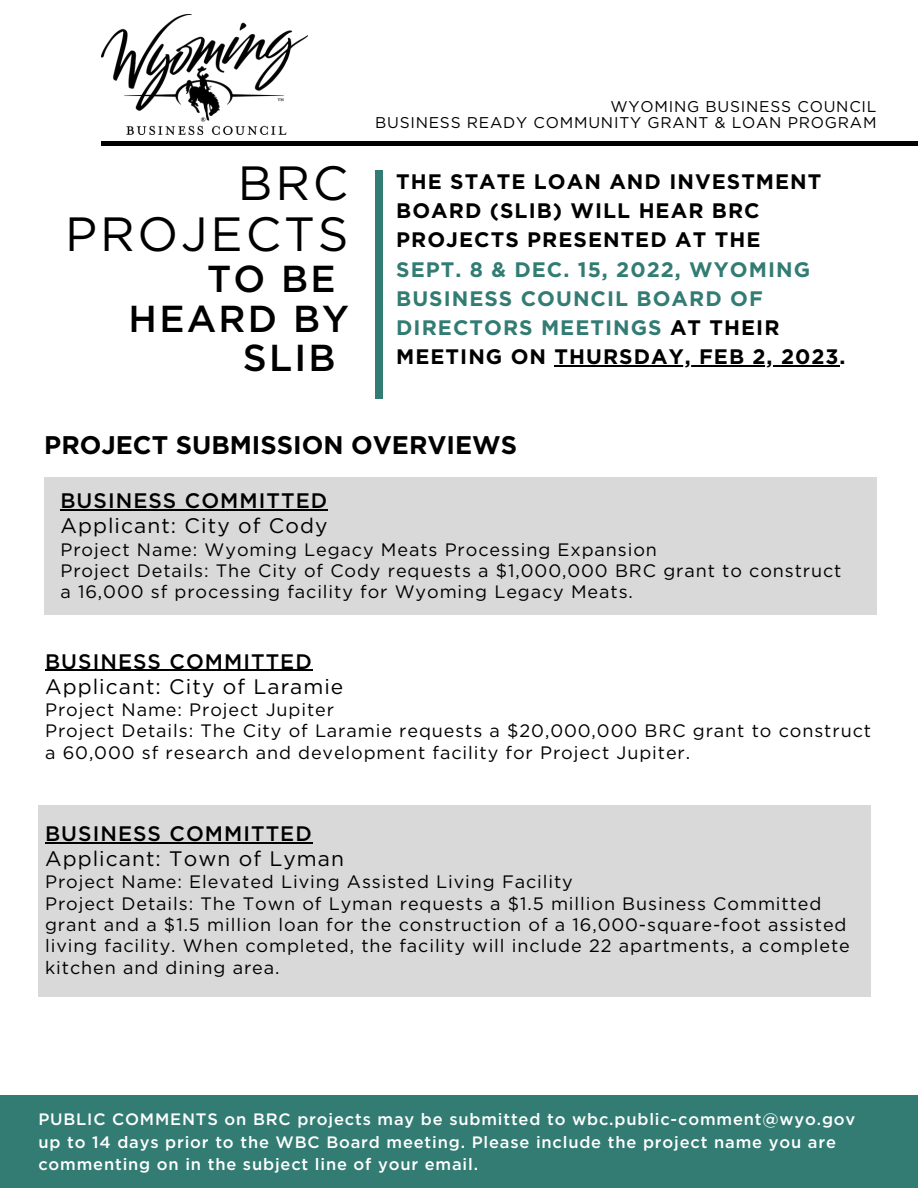
<style>
.page{position:relative;width:918px;height:1188px;background:#fff}
.page>*{position:absolute;margin:0;border:0;box-sizing:border-box;transform-origin:0 0}
.t1{font:48px/50.7px "Gotham";letter-spacing:.06em;color:#000;text-align:right}
.t2{font:500 37.5px "Gotham";letter-spacing:.06em;color:#000}
.t3{font:700 25.5px "Gotham";color:#000}
.t4{font:700 21px/29.2px "Gotham";letter-spacing:.05em;color:#327c73}
.t5{font:700 21px/29.2px "Gotham";letter-spacing:.05em;color:#000}
.t6{font:21px "Gotham";letter-spacing:.05em;color:#000}
.t7{font:500 21px "Gotham";letter-spacing:.05em;color:#000}
.t8{font:18px/21.3px "Gotham";letter-spacing:.05em;color:#000}
.t9{font:500 16.5px/22.5px "Gotham";letter-spacing:.05em;color:#fff}
.t10{font:15.6px/15.8px "Gotham";letter-spacing:.05em;color:#000;text-align:right}
.s1{color:#000}
</style>
<div class="page">
<hr style="left:101px;top:142px;width:817px;height:3px;background:#000">
<div style="left:376px;top:170px;width:7px;height:229px;background:#327c73"></div>
<img style="left:101px;top:14px;width:206px;height:121px">
<hr style="left:555px;top:365px;width:285px;height:2px;background:#000">
<hr style="left:45px;top:670px;width:268px;height:1px;background:#000">
<div style="left:44px;top:478px;width:833px;height:137px;background:#d9d9d9"></div>
<hr style="left:60px;top:509px;width:268px;height:2px;background:#000">
<div style="left:38px;top:805px;width:833px;height:191px;background:#d9d9d9"></div>
<hr style="left:45px;top:842px;width:268px;height:1px;background:#000">
<div style="left:0;top:1096px;width:918px;height:92px;background:#327c73"></div>
<h1 class="t1" style="left:65px;top:157px;width:285px">BRC<br>PROJECTS</h1>
<h2 class="t2" style="left:207px;top:256px;width:130px">TO BE</h2>
<h2 class="t2" style="left:129px;top:296px;width:222px">HEARD BY</h2>
<h2 class="t2" style="left:243px;top:335px;width:94px">SLIB</h2>
<p class="t10" style="left:375px;top:99px;width:503px">WYOMING BUSINESS COUNCIL<br>BUSINESS READY COMMUNITY GRANT &amp; LOAN PROGRAM</p>
<p class="t5" style="left:396px;top:167px;width:427px">THE STATE LOAN AND INVESTMENT<br>BOARD (SLIB) WILL HEAR BRC<br>PROJECTS PRESENTED AT THE</p>
<p class="t4" style="left:396px;top:254px;width:451px">SEPT. 8 &amp; DEC. 15, 2022, WYOMING<br>BUSINESS COUNCIL BOARD OF<br>DIRECTORS MEETINGS <span class="s1">AT THEIR<br>MEETING ON THURSDAY, FEB 2, 2023.</span></p>
<h3 class="t3" style="left:44px;top:429px;width:474px">PROJECT SUBMISSION OVERVIEWS</h3>
<p class="t7" style="left:60px;top:488px;width:268px">BUSINESS COMMITTED</p>
<p class="t6" style="left:60px;top:513px;width:269px">Applicant: City of Cody</p>
<p class="t8" style="left:60px;top:538px;width:783px">Project Name: Wyoming Legacy Meats Processing Expansion<br>Project Details: The City of Cody requests a $1,000,000 BRC grant to construct a 16,000 sf processing facility for Wyoming Legacy Meats.</p>
<p class="t7" style="left:45px;top:649px;width:268px">BUSINESS COMMITTED</p>
<p class="t6" style="left:45px;top:673px;width:300px">Applicant: City of Laramie</p>
<p class="t8" style="left:45px;top:699px;width:828px">Project Name: Project Jupiter<br>Project Details: The City of Laramie requests a $20,000,000 BRC grant to construct a 60,000 sf research and development facility for Project Jupiter.</p>
<p class="t7" style="left:45px;top:821px;width:268px">BUSINESS COMMITTED</p>
<p class="t6" style="left:45px;top:846px;width:300px">Applicant: Town of Lyman</p>
<p class="t8" style="left:45px;top:871px;width:806px">Project Name: Elevated Living Assisted Living Facility<br>Project Details: The Town of Lyman requests a $1.5 million Business Committed grant and a $1.5 million loan for the construction of a 16,000-square-foot assisted living facility. When completed, the facility will include 22 apartments, a complete kitchen and dining area.</p>
<p class="t9" style="left:38px;top:1108px;width:818px">PUBLIC COMMENTS on BRC projects may be submitted to wbc.public-comment@wyo.gov up to 14 days prior to the WBC Board meeting. Please include the project name you are commenting on in the subject line of your email.</p>
</div>
